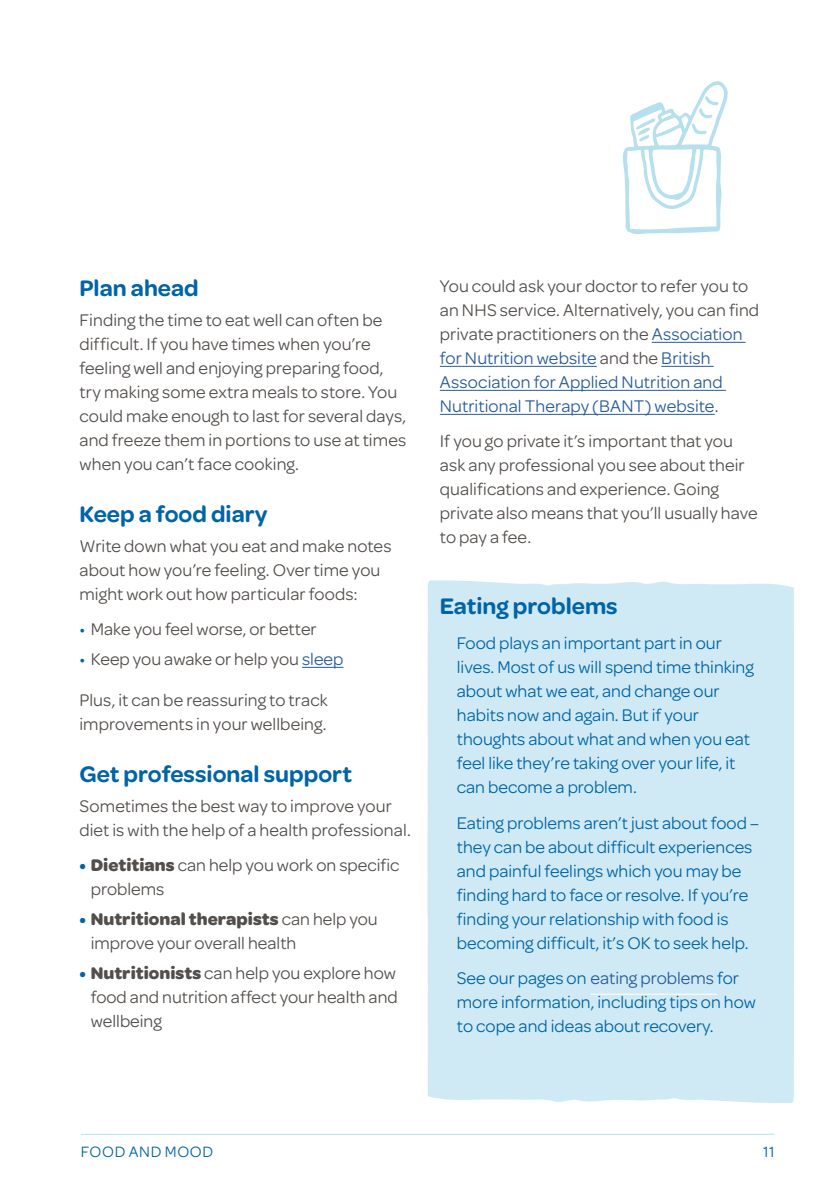
<style>
.page{position:relative;width:840px;height:1191px;background:#fff}
.page>*{position:absolute;margin:0;border:0;box-sizing:border-box;transform-origin:0 0}
.t1{font:600 24px "Omnes";color:#0064a7}
.t2{font:18px/24px "Omnes";letter-spacing:.005em;color:#524e4b}
.t3{font:18px/24px "Omnes";color:#0064a7}
.t4{font:16px "Omnes";letter-spacing:.04em;color:#0064a7}
.s1{color:#0064a7}
.s2{color:#275b9b}
.s3{font-weight:700;color:#0064a7}
.s4{font-weight:700}
</style>
<div class="page">
<div style="left:428px;top:580px;width:365px;height:51px;background:#cfeaf4"></div>
<div style="left:427px;top:631px;width:366px;height:18px;background:#cfeaf4"></div>
<div style="left:427px;top:649px;width:366px;height:52px;background:#cfeaf4"></div>
<div style="left:427px;top:701px;width:366px;height:57px;background:#cfeaf4"></div>
<div style="left:427px;top:758px;width:366px;height:52px;background:#cfeaf4"></div>
<div style="left:427px;top:810px;width:366px;height:18px;background:#cfeaf4"></div>
<div style="left:427px;top:992px;width:366px;height:111px;background:#cfeaf4"></div>
<div style="left:427px;top:828px;width:366px;height:52px;background:#cfeaf4"></div>
<div style="left:427px;top:880px;width:366px;height:111px;background:#cfeaf4"></div>
<hr style="left:302px;top:667px;width:41px;height:1px;background:#275b9b">
<hr style="left:651px;top:342px;width:94px;height:1px;background:#275b9b">
<hr style="left:439px;top:366px;width:157px;height:1px;background:#275b9b">
<hr style="left:661px;top:366px;width:52px;height:1px;background:#275b9b">
<hr style="left:439px;top:390px;width:286px;height:1px;background:#275b9b">
<hr style="left:439px;top:414px;width:275px;height:1px;background:#275b9b">
<hr style="left:590px;top:993px;width:126px;height:1px;background:#fff">
<svg style="left:622px;top:81px;width:106px;height:153px"></svg>
<hr style="left:81px;top:1133px;width:693px;height:1px;background:#b6e0ee">
<h1 class="t1" style="left:79px;top:271px;width:121px">Plan ahead</h1>
<p class="t2" style="left:79px;top:307px;width:328px">Finding the time to eat well can often be difficult. If you have times when you’re feeling well and enjoying preparing food, try making some extra meals to store. You could make enough to last for several days, and freeze them in portions to use at times when you can’t face cooking.</p>
<h1 class="t1" style="left:79px;top:497px;width:189px">Keep a food diary</h1>
<p class="t2" style="left:79px;top:533px;width:313px">Write down what you eat and make notes about how you’re feeling. Over time you might work out how particular foods:</p>
<p class="t2" style="left:79px;top:616px;width:238px"><span class="s1">•</span> Make you feel worse, or better</p>
<p class="t2" style="left:79px;top:646px;width:265px"><span class="s1">•</span> Keep you awake or help you <span class="s2">sleep</span></p>
<p class="t2" style="left:79px;top:687px;width:250px">Plus, it can be reassuring to track improvements in your wellbeing.</p>
<h1 class="t1" style="left:79px;top:757px;width:274px">Get professional support</h1>
<p class="t2" style="left:79px;top:793px;width:332px">Sometimes the best way to improve your diet is with the help of a health professional.</p>
<p class="t2" style="left:91px;top:852px;width:310px;text-indent:-11px"><span class="s3">•</span> <span class="s4">Dietitians</span> can help you work on specific problems</p>
<p class="t2" style="left:91px;top:906px;width:288px;text-indent:-11px"><span class="s3">•</span> <span class="s4">Nutritional therapists</span> can help you improve your overall health</p>
<p class="t2" style="left:91px;top:959px;width:308px;text-align:justify;text-indent:-11px"><span class="s3">•</span> <span class="s4">Nutritionists</span> can help you explore how food and nutrition affect your health and wellbeing</p>
<p class="t2" style="left:439px;top:273px;width:321px">You could ask your doctor to refer you to an NHS service. Alternatively, you can find private practitioners on the <span class="s2">Association for Nutrition website</span> and the <span class="s2">British Association for Applied Nutrition and Nutritional Therapy (BANT) website</span>.</p>
<p class="t2" style="left:439px;top:428px;width:319px">If you go private it’s important that you ask any professional you see about their qualifications and experience. Going private also means that you’ll usually have to pay a fee.</p>
<h1 class="t1" style="left:439px;top:589px;width:179px">Eating problems</h1>
<p class="t3" style="left:456px;top:630px;width:298px">Food plays an important part in our lives. Most of us will spend time thinking about what we eat, and change our habits now and again. But if your thoughts about what and when you eat feel like they’re taking over your life, it can become a problem.</p>
<p class="t3" style="left:456px;top:809px;width:304px">Eating problems aren’t just about food – they can be about difficult experiences and painful feelings which you may be finding hard to face or resolve. If you’re finding your relationship with food is becoming difficult, it’s OK to seek help.</p>
<p class="t3" style="left:456px;top:965px;width:300px">See our pages on <span class="s2">eating problems</span> for more information, including tips on how to cope and ideas about recovery.</p>
<p class="t4" style="left:81px;top:1140px;width:134px">FOOD AND MOOD</p>
<p class="t4" style="left:762px;top:1140px;width:13px">11</p>
</div>
